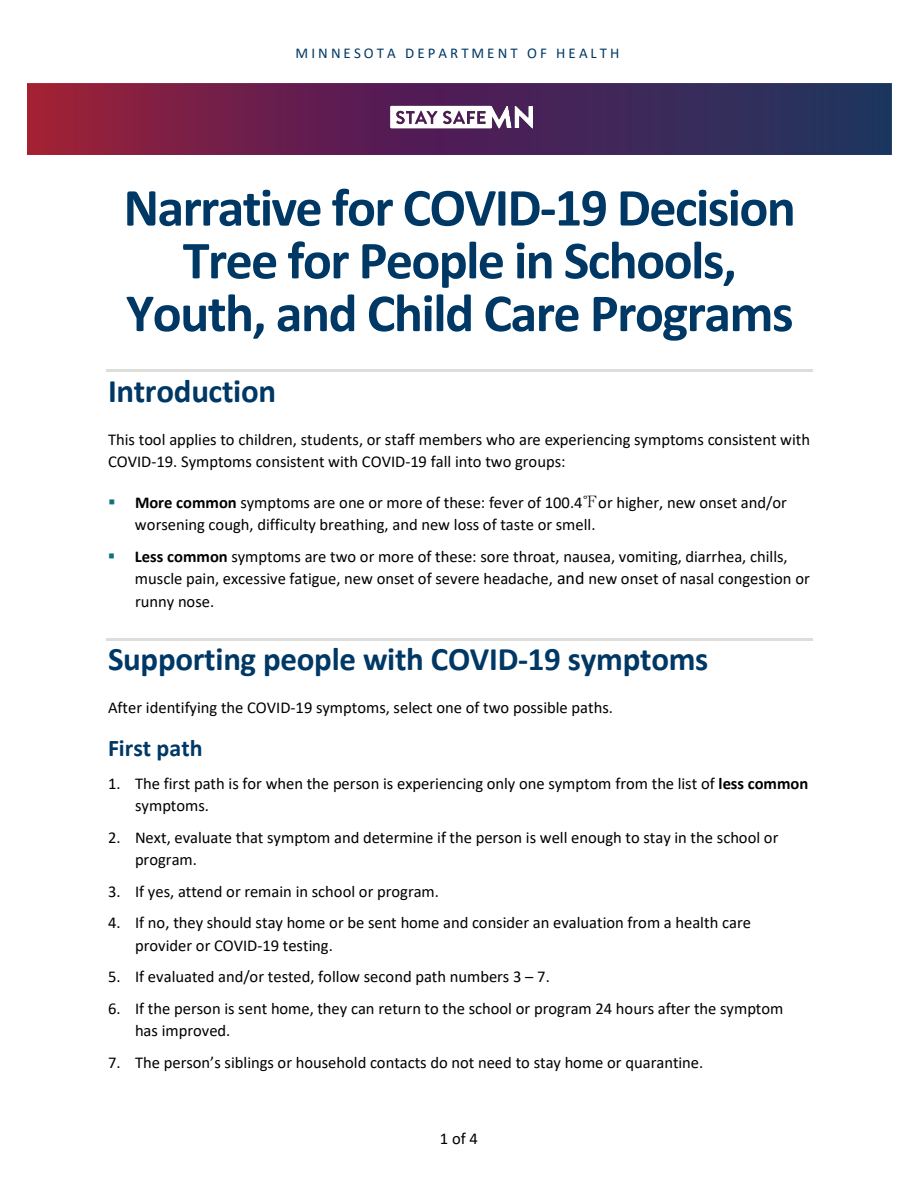
<style>
.page{position:relative;width:918px;height:1188px;background:#fff}
.page>*{position:absolute;margin:0;border:0;box-sizing:border-box;transform-origin:0 0}
.t1{font:700 54px/52.8px "Calibri";letter-spacing:-.03em;color:#003865;text-align:center}
.t2{font:700 33px "Calibri";letter-spacing:-.01em;color:#003865}
.t3{font:700 24px "Calibri";color:#003865}
.t4{font:16.5px/22.5px "Calibri";color:#000}
.t5{font:15px "Calibri";letter-spacing:.205em;color:#003865}
.s1{color:#127279}
.s2{font-weight:700}
.s3{font-family:"Sim Sun"}
.s4{font-size:18px}
</style>
<div class="page">
<img style="left:28px;top:83px;width:863px;height:71px">
<img style="left:372px;top:89px;width:174px;height:59px">
<hr style="left:106px;top:370px;width:706px;height:2px;background:#ddddda">
<hr style="left:106px;top:638px;width:706px;height:2px;background:#ddddda">
<p class="t5" style="left:296px;top:42px;width:325px">MINNESOTA DEPARTMENT OF HEALTH</p>
<h1 class="t1" style="left:124px;top:181px;width:674px">Narrative for COVID-19 Decision<br>Tree for People in Schools,<br>Youth, and Child Care Programs</h1>
<h2 class="t2" style="left:108px;top:367px;width:170px">Introduction</h2>
<p class="t4" style="left:108px;top:427px;width:704px">This tool applies to children, students, or staff members who are experiencing symptoms consistent with<br>COVID-19. Symptoms consistent with COVID-19 fall into two groups:</p>
<p class="t4" style="left:135px;top:490px;width:653px;text-indent:-27px"><span class="s1">▪</span> <span class="s2">More common</span> symptoms are one or more of these: fever of 100.4<span class="s3">℉</span>or higher, new onset and/or worsening cough, difficulty breathing, and new loss of taste or smell.</p>
<p class="t4" style="left:135px;top:544px;width:677px;text-indent:-27px"><span class="s1">▪</span> <span class="s2">Less common</span> symptoms are two or more of these: sore throat, nausea, vomiting, diarrhea, chills, muscle pain, excessive fatigue, new onset of severe headache, <span class="s4">and</span> new onset of nasal congestion or runny nose.</p>
<h2 class="t2" style="left:108px;top:636px;width:602px">Supporting people with COVID-19 symptoms</h2>
<p class="t4" style="left:108px;top:696px;width:507px">After identifying the COVID-19 symptoms, select one of two possible paths.</p>
<h3 class="t3" style="left:108px;top:731px;width:96px">First path</h3>
<p class="t4" style="left:135px;top:772px;width:675px;text-indent:-27px">1. The first path is for when the person is experiencing only one symptom from the list of <span class="s2">less common </span>symptoms.</p>
<p class="t4" style="left:135px;top:826px;width:645px;text-indent:-27px">2. Next, evaluate that symptom and determine if the person is well enough to stay in the school or program.</p>
<p class="t4" style="left:108px;top:880px;width:333px">3. If yes, attend or remain in school or program.</p>
<p class="t4" style="left:135px;top:911px;width:618px;text-indent:-27px">4. If no, they should stay home or be sent home and consider an evaluation from a health care provider or COVID-19 testing.</p>
<p class="t4" style="left:108px;top:965px;width:443px">5. If evaluated and/or tested, follow second path numbers 3 – 7.</p>
<p class="t4" style="left:135px;top:997px;width:650px;text-indent:-27px">6. If the person is sent home, they can return to the school or program 24 hours after the symptom has improved.</p>
<p class="t4" style="left:108px;top:1051px;width:597px">7. The person’s siblings or household contacts do not need to stay home or quarantine.</p>
<p class="t4" style="left:440px;top:1127px;width:40px">1 of 4</p>
</div>
